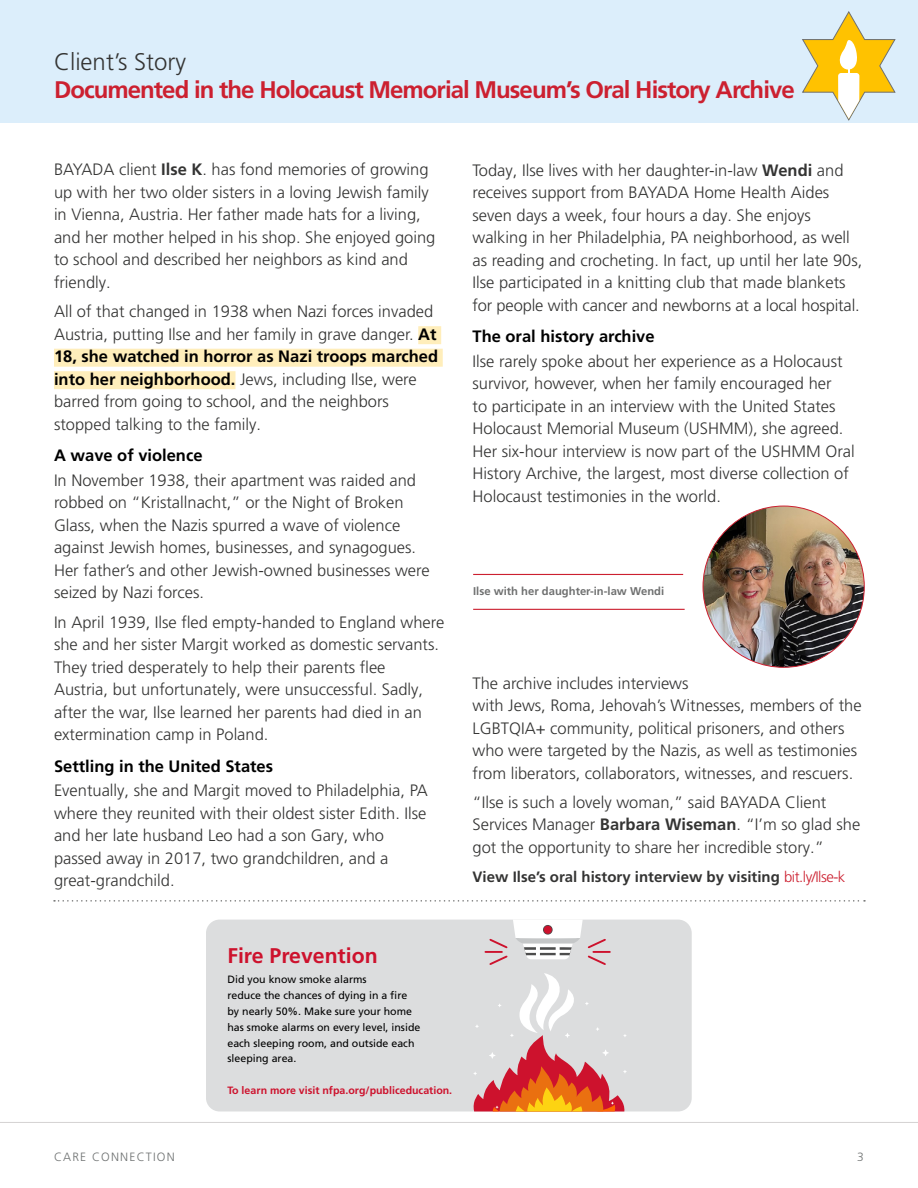
<style>
.page{position:relative;width:918px;height:1188px;background:#fff}
.page>*{position:absolute;margin:0;border:0;box-sizing:border-box;transform-origin:0 0}
.t1{font:700 24px "Frutiger LT Pro";letter-spacing:-.04em;color:#cc2030}
.t2{font:300 24px "Frutiger LT Pro";color:#343433}
.t3{font:700 21.3px "Frutiger LT Pro";color:#cd122d}
.t4{font:300 16.5px/22.5px "Frutiger LT Pro";color:#343433}
.t5{font:700 16.5px "Frutiger LT Pro";color:#000}
.t6{font:700 15px "Frutiger LT Pro";color:#343433}
.t7{font:300 12px "Frutiger LT Pro";letter-spacing:.1em;color:#6e7171}
.t8{font:700 11.25px "Frutiger LT Pro";color:#6f7070}
.t9{font:10.65px/15.9px "Frutiger LT Pro";color:#000}
.t10{font:700 10.65px "Frutiger LT Pro";color:#cd122d}
.s1{font-weight:700}
.s2{font-weight:700;color:#000}
.s3{font-weight:300;color:#cc2030}
</style>
<div class="page">
<div style="left:0;top:0;width:918px;height:122px;background:#dceefb"></div>
<div style="left:418px;top:326px;width:23px;height:18px;background:#feb"></div>
<div style="left:54px;top:349px;width:389px;height:18px;background:#feb"></div>
<div style="left:54px;top:371px;width:182px;height:18px;background:#feb"></div>
<hr style="left:0;top:1122px;width:918px;height:1px;background:#d4d2d2">
<img style="left:703px;top:506px;width:161px;height:161px;border-radius:81px">
<hr style="left:473px;top:574px;width:210px;height:1px;background:#cc2030">
<hr style="left:473px;top:609px;width:212px;height:1px;background:#cc2030">
<svg style="left:347px;top:919px;width:17px;height:1px"></svg>
<svg style="left:802px;top:11px;width:94px;height:110px"></svg>
<div style="left:206px;top:920px;width:485px;height:191px;background:#dcddde;border-radius:14px"></div>
<svg style="left:473px;top:973px;width:154px;height:138px"></svg>
<svg style="left:485px;top:920px;width:125px;height:45px"></svg>
<svg style="left:543px;top:925px;width:10px;height:10px"></svg>
<div style="left:544px;top:926px;width:8px;height:8px;background:#cd122d;border-radius:50%"></div>
<svg style="left:54px;top:900px;width:811px;height:2px"></svg>
<h1 class="t2" style="left:54px;top:47px;width:133px">Client’s Story</h1>
<h1 class="t1" style="left:54px;top:76px;width:742px">Documented in the Holocaust Memorial Museum’s Oral History Archive</h1>
<p class="t4" style="left:54px;top:159px;width:383px">BAYADA client <span class="s1">Ilse K</span>. has fond memories of growing up with her two older sisters in a loving Jewish family in Vienna, Austria. Her father made hats for a living, and her mother helped in his shop. She enjoyed going to school and described her neighbors as kind and friendly.</p>
<p class="t4" style="left:54px;top:300px;width:386px">All of that changed in 1938 when Nazi forces invaded Austria, putting Ilse and her family in grave danger. <span class="s2">At 18, she watched in horror as Nazi troops marched into her neighborhood.</span> Jews, including Ilse, were barred from going to school, and the neighbors stopped talking to the family.</p>
<p class="t5" style="left:54px;top:446px;width:150px">A wave of violence</p>
<p class="t4" style="left:54px;top:469px;width:377px">In November 1938, their apartment was raided and robbed on “Kristallnacht,” or the Night of Broken Glass, when the Nazis spurred a wave of violence against Jewish homes, businesses, and synagogues.<br>Her father’s and other Jewish-owned businesses were seized by Nazi forces.</p>
<p class="t4" style="left:54px;top:611px;width:392px">In April 1939, Ilse fled empty-handed to England where she and her sister Margit worked as domestic servants.<br>They tried desperately to help their parents flee<br>Austria, but unfortunately, were unsuccessful. Sadly, after the war, Ilse learned her parents had died in an extermination camp in Poland.</p>
<p class="t5" style="left:54px;top:756px;width:221px">Settling in the United States</p>
<p class="t4" style="left:54px;top:780px;width:375px">Eventually, she and Margit moved to Philadelphia, PA where they reunited with their oldest sister Edith. Ilse and her late husband Leo had a son Gary, who passed away in 2017, two grandchildren, and a great-grandchild.</p>
<p class="t4" style="left:473px;top:159px;width:391px">Today, Ilse lives with her daughter-in-law <span class="s1">Wendi</span> and receives support from BAYADA Home Health Aides seven days a week, four hours a day. She enjoys walking in her Philadelphia, PA neighborhood, as well as reading and crocheting. In fact, up until her late 90s, Ilse participated in a knitting club that made blankets for people with cancer and newborns at a local hospital.</p>
<p class="t5" style="left:473px;top:327px;width:184px">The oral history archive</p>
<p class="t4" style="left:473px;top:350px;width:384px">Ilse rarely spoke about her experience as a Holocaust survivor, however, when her family encouraged her<br>to participate in an interview with the United States Holocaust Memorial Museum (USHMM), she agreed.<br>Her six-hour interview is now part of the USHMM Oral History Archive, the largest, most diverse collection of Holocaust testimonies in the world.</p>
<p class="t8" style="left:473px;top:585px;width:193px">Ilse with her daughter-in-law Wendi</p>
<p class="t4" style="left:473px;top:672px;width:391px">The archive includes interviews<br>with Jews, Roma, Jehovah’s Witnesses, members of the LGBTQIA+ community, political prisoners, and others who were targeted by the Nazis, as well as testimonies from liberators, collaborators, witnesses, and rescuers.</p>
<p class="t4" style="left:473px;top:791px;width:389px">“Ilse is such a lovely woman,” said BAYADA Client<br>Services Manager <span class="s1">Barbara Wiseman</span>. “I’m so glad she got the opportunity to share her incredible story.”</p>
<p class="t6" style="left:472px;top:868px;width:374px">View Ilse’s oral history interview by visiting <span class="s3">bit.ly/Ilse-k</span></p>
<p class="t3" style="left:227px;top:943px;width:152px">Fire Prevention</p>
<p class="t9" style="left:227px;top:971px;width:195px">Did you know smoke alarms<br>reduce the chances of dying in a fire by nearly 50%. Make sure your home has smoke alarms on every level, inside each sleeping room, and outside each sleeping area.</p>
<p class="t10" style="left:227px;top:1084px;width:226px">To learn more visit nfpa.org/publiceducation.</p>
<p class="t7" style="left:54px;top:1149px;width:122px">CARE CONNECTION</p>
<p class="t7" style="left:857px;top:1149px;width:8px">3</p>
</div>
